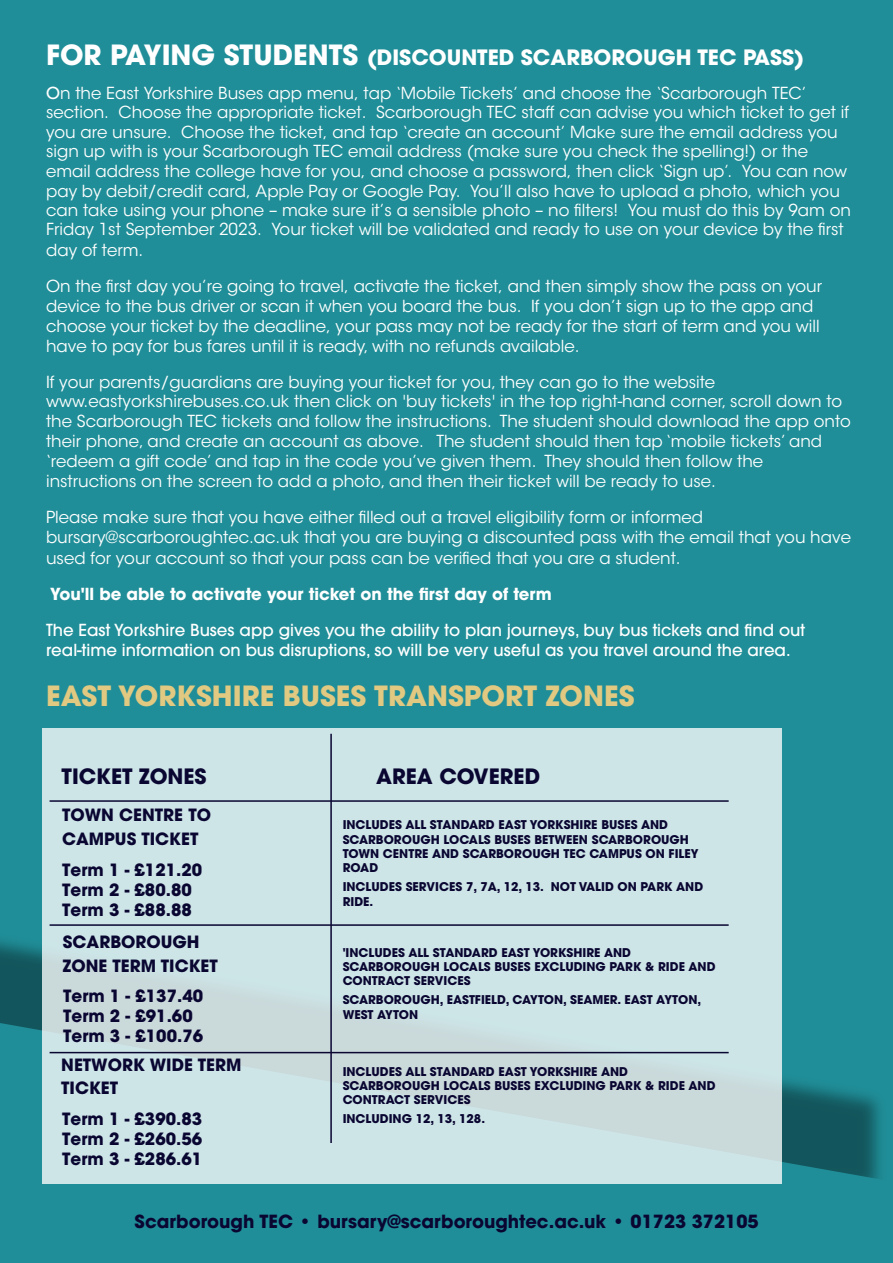
<style>
.page{position:relative;width:893px;height:1263px;background:#fff}
.page>*{position:absolute;margin:0;border:0;box-sizing:border-box;transform-origin:0 0}
.t1{font:700 27.6px "Avant Garde LT";color:#e2c981}
.t2{font:700 21px "Avant Garde LT";color:#fff}
.t3{font:700 21px "ITC Avant Garde Std";color:#0a0632}
.t4{font:700 18px "ITC Avant Garde Std";color:#0a0632}
.t5{font:700 16.8px/20.2px "ITC Avant Garde Std";color:#0a0632}
.t6{font:16.5px/19.6px "ITC Avant Garde Std";color:#fff}
.t7{font:500 16.5px/19.8px "ITC Avant Garde Std";color:#fff}
.t8{font:700 16.5px "ITC Avant Garde Std";color:#fff}
.t9{font:700 12px/14.4px "ITC Avant Garde Std";color:#0a0632}
.s1{font-size:27.6px}
.s2{font-weight:500}
</style>
<div class="page">
<div style="left:0;top:0;width:893px;height:1260px;background:#208e98"></div>
<img style="left:0;top:925px;width:782px;height:98px">
<svg style="left:1px;top:1023px;width:892px;height:240px"></svg>
<div style="left:42px;top:728px;width:739px;height:455px;background:linear-gradient(to right,#cce3e5,#cce3e5)"></div>
<hr style="left:50px;top:800px;width:679px;height:2px;background:#0a0632">
<hr style="left:50px;top:924px;width:679px;height:2px;background:#0a0632">
<hr style="left:50px;top:1052px;width:679px;height:1px;background:#0a0632">
<hr style="left:330px;top:734px;width:2px;height:409px;background:#0a0632">
<p class="t2" style="left:46px;top:44px;width:760px"><span class="s1">FOR PAYING STUDENTS</span> (DISCOUNTED SCARBOROUGH TEC PASS)</p>
<p class="t6" style="left:46px;top:83px;width:806px"><span class="s2">O</span>n the East Yorkshire Buses app menu, tap ‘Mobile Tickets’ and choose the ‘Scarborough TEC’ section. Choose the appropriate ticket. Scarborough TEC staff can advise you which ticket to get if you are unsure. Choose the ticket, and tap ‘create an account’ Make sure the email address you sign up with is your Scarborough TEC email address (make sure you check the spelling!) or the email address the college have for you, and choose a password, then click ‘Sign up’. You can now pay by debit/credit card, Apple Pay or Google Pay. You’ll also have to upload a photo, which you can take using your phone – make sure it’s a sensible photo – no filters! You must do this by 9am on Friday 1st September 2023. Your ticket will be validated and ready to use on your device by the first day of term.</p>
<p class="t6" style="left:46px;top:276px;width:778px;line-height:20.1px">On the first day you’re going to travel, activate the ticket, and then simply show the pass on your device to the bus driver or scan it when you board the bus. If you don’t sign up to the app and choose your ticket by the deadline, your pass may not be ready for the start of term and you will have to pay for bus fares until it is ready, with no refunds available.</p>
<p class="t6" style="left:46px;top:372px;width:806px">If your parents/guardians are buying your ticket for you, they can go to the website www.eastyorkshirebuses.co.uk then click on 'buy tickets' in the top right-hand corner, scroll down to the Scarborough TEC tickets and follow the instructions. The student should download the app onto their phone, and create an account as above. The student should then tap ‘mobile tickets’ and ‘redeem a gift code’ and tap in the code you’ve given them. They should then follow the instructions on the screen to add a photo, and then their ticket will be ready to use.</p>
<p class="t6" style="left:46px;top:507px;width:806px;line-height:20.2px">Please make sure that you have either filled out a travel eligibility form or informed bursary@scarboroughtec.ac.uk that you are buying a discounted pass with the email that you have used for your account so that your pass can be verified that you are a student.</p>
<p class="t8" style="left:50px;top:583px;width:503px">You'll be able to activate your ticket on the first day of term</p>
<p class="t7" style="left:46px;top:620px;width:760px">The East Yorkshire Buses app gives you the ability to plan journeys, buy bus tickets and find out real-time information on bus disruptions, so will be very useful as you travel around the area.</p>
<h1 class="t1" style="left:46px;top:678px;width:590px">EAST YORKSHIRE BUSES TRANSPORT ZONES</h1>
<p class="t3" style="left:62px;top:762px;width:147px">TICKET ZONES</p>
<p class="t3" style="left:376px;top:762px;width:166px">AREA COVERED</p>
<p class="t5" style="left:62px;top:803px;width:150px;line-height:23.5px">TOWN CENTRE TO<br>CAMPUS TICKET</p>
<p class="t5" style="left:62px;top:859px;width:141px">Term 1 - £121.20<br>Term 2 - £80.80<br>Term 3 - £88.88</p>
<p class="t5" style="left:63px;top:930px;width:156px;line-height:23.1px">SCARBOROUGH<br>ZONE TERM TICKET</p>
<p class="t5" style="left:63px;top:985px;width:141px">Term 1 - £137.40<br>Term 2 - £91.60<br>Term 3 - £100.76</p>
<p class="t5" style="left:61px;top:1053px;width:182px;line-height:23.2px">NETWORK WIDE TERM<br>TICKET</p>
<p class="t5" style="left:62px;top:1108px;width:141px;text-align:justify">Term 1 - £390.83<br>Term 2 - £260.56<br>Term 3 - £286.61</p>
<p class="t9" style="left:343px;top:817px;width:357px">INCLUDES ALL STANDARD EAST YORKSHIRE BUSES AND SCARBOROUGH LOCALS BUSES BETWEEN SCARBOROUGH TOWN CENTRE AND SCARBOROUGH TEC CAMPUS ON FILEY ROAD</p>
<p class="t9" style="left:343px;top:879px;width:362px">INCLUDES SERVICES 7, 7A, 12, 13. NOT VALID ON PARK AND<br>RIDE.</p>
<p class="t9" style="left:343px;top:945px;width:374px">'INCLUDES ALL STANDARD EAST YORKSHIRE AND<br>SCARBOROUGH LOCALS BUSES EXCLUDING PARK &amp; RIDE AND<br>CONTRACT SERVICES</p>
<p class="t9" style="left:343px;top:992px;width:360px">SCARBOROUGH, EASTFIELD, CAYTON, SEAMER. EAST AYTON,<br>WEST AYTON</p>
<p class="t9" style="left:343px;top:1064px;width:374px">INCLUDES ALL STANDARD EAST YORKSHIRE AND<br>SCARBOROUGH LOCALS BUSES EXCLUDING PARK &amp; RIDE AND<br>CONTRACT SERVICES</p>
<p class="t9" style="left:343px;top:1111px;width:144px">INCLUDING 12, 13, 128.</p>
<p class="t4" style="left:134px;top:1209px;width:626px">Scarborough TEC • bursary@scarboroughtec.ac.uk • 01723 372105</p>
</div>
